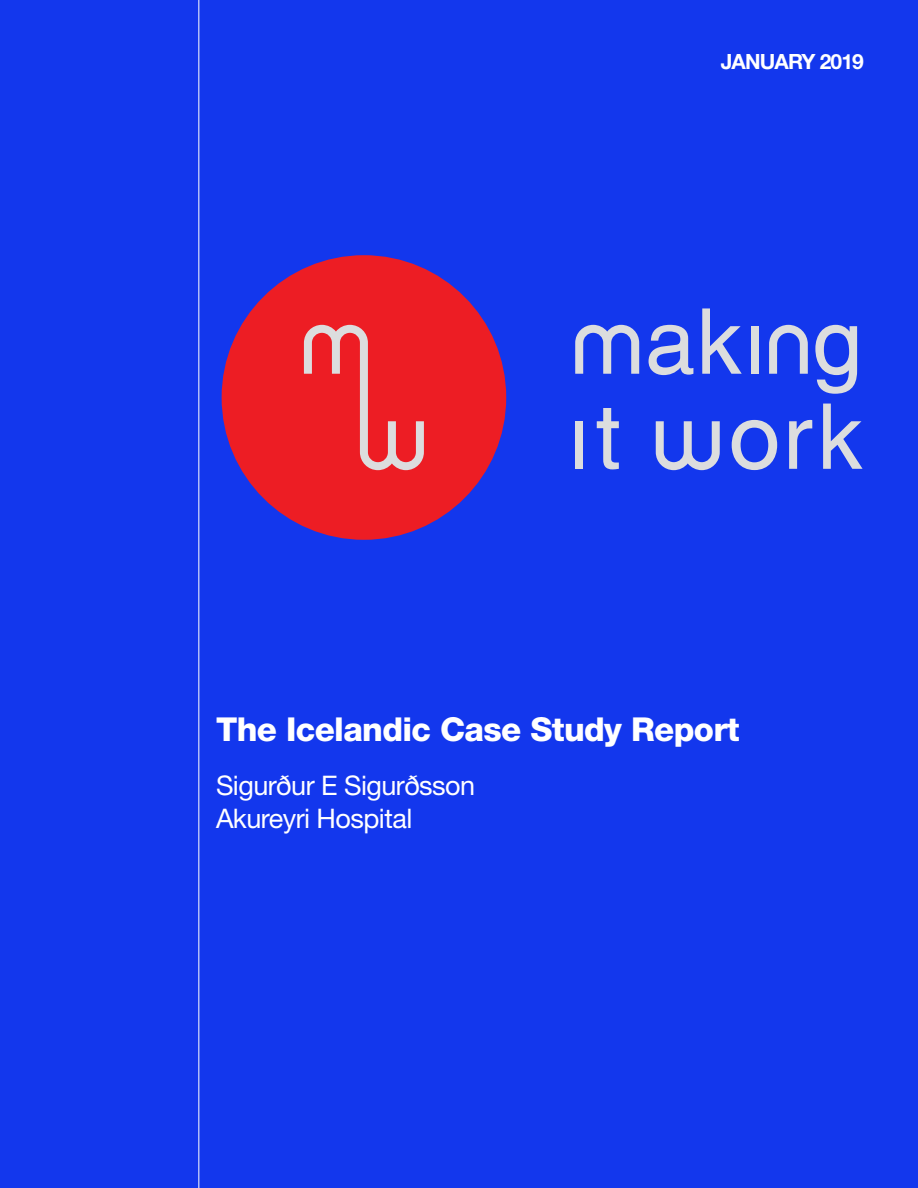
<style>
.page{position:relative;width:918px;height:1188px;background:#1337ed}
.page>*{position:absolute;margin:0;border:0;box-sizing:border-box;transform-origin:0 0}
.t1{font:800 33px "Helvetica Neue LT Std";letter-spacing:-.02em;color:#fff}
.t2{font:27px/33px "Helvetica Neue LT Std";letter-spacing:-.02em;color:#fff}
.t3{font:700 21px "Helvetica Neue LT Std";letter-spacing:-.04em;color:#fff}
</style>
<div class="page">
<hr style="left:199px;top:0;width:1px;height:1188px;background:#fff">
<svg style="left:702px;top:308px;width:40px;height:66px"></svg>
<div style="left:751px;top:326px;width:8px;height:48px;background:#dcddde"></div>
<svg style="left:769px;top:325px;width:39px;height:49px"></svg>
<div style="left:575px;top:421px;width:8px;height:48px;background:#dcddde"></div>
<svg style="left:789px;top:420px;width:23px;height:49px"></svg>
<svg style="left:823px;top:404px;width:40px;height:65px"></svg>
<svg style="left:575px;top:325px;width:64px;height:49px"></svg>
<svg style="left:597px;top:408px;width:22px;height:61px"></svg>
<svg style="left:656px;top:421px;width:64px;height:49px"></svg>
<svg style="left:732px;top:420px;width:45px;height:50px"></svg>
<svg style="left:649px;top:325px;width:44px;height:50px"></svg>
<svg style="left:815px;top:325px;width:42px;height:69px"></svg>
<div style="left:222px;top:255px;width:284px;height:285px;background:#ed1d24;border-radius:50%"></div>
<svg style="left:304px;top:325px;width:120px;height:145px"></svg>
<p class="t3" style="left:721px;top:49px;width:145px">JANUARY 2019</p>
<p class="t1" style="left:216px;top:710px;width:525px">The Icelandic Case Study Report</p>
<p class="t2" style="left:216px;top:768px;width:261px">Sigurður E Sigurðsson<br>Akureyri Hospital</p>
</div>
